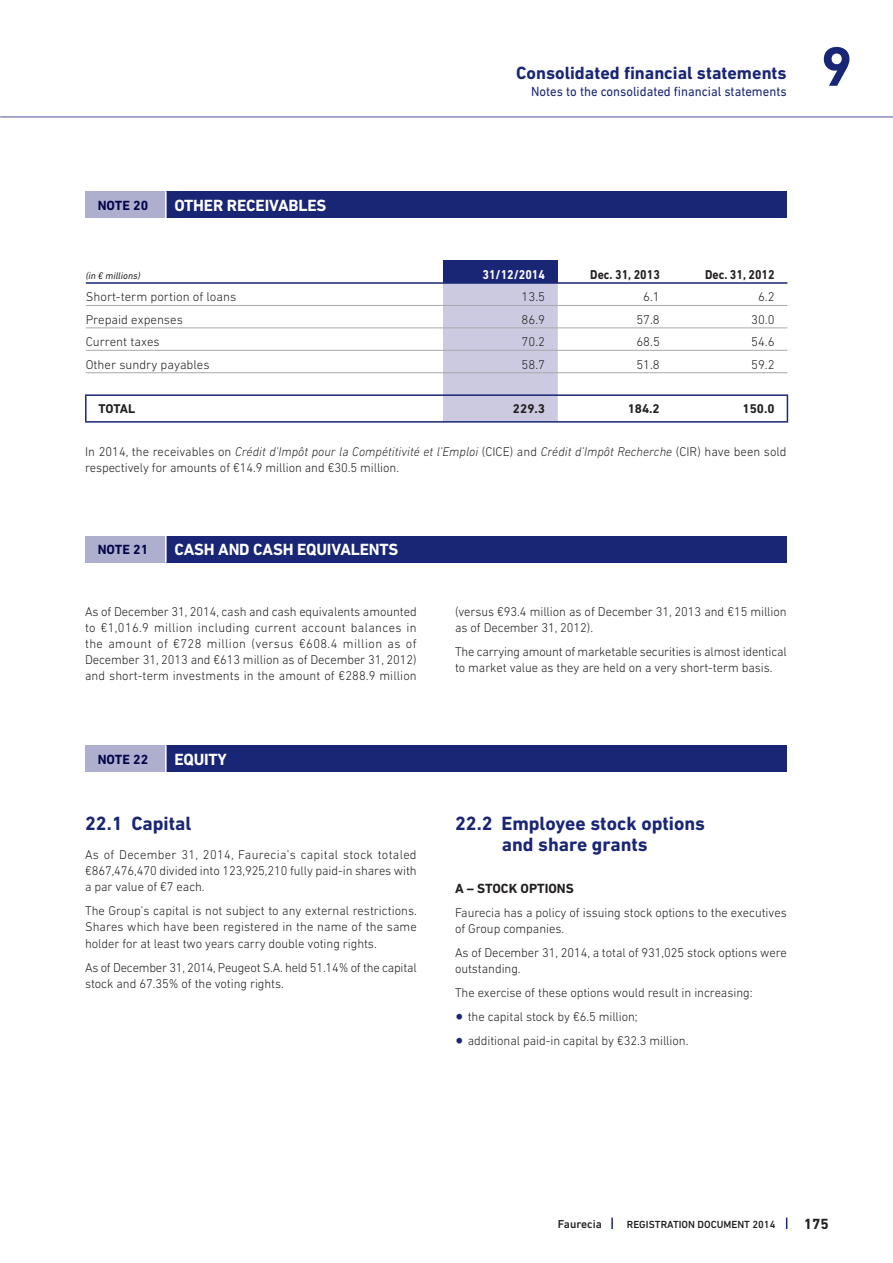
<style>
.page{position:relative;width:893px;height:1263px;background:#fff}
.page>*{position:absolute;margin:0;border:0;box-sizing:border-box;transform-origin:0 0}
.t1{font:700 56.25px "DIN Next LT Pro";color:#192575}
.t2{font:700 19.5px/21px "DIN Next LT Pro";color:#192575;text-align:center}
.t3{font:700 18px "DIN Next LT Pro";color:#192575}
.t4{font:700 16.5px "DIN Next LT Pro";letter-spacing:-.01em;color:#fff}
.t5{font:700 15px "DIN Next LT Pro";color:#231f20}
.t6{font:13.5px "DIN Next LT Pro";color:#192575;scale:.95 1}
.t7{font:700 13.5px "DIN Next LT Pro";color:#020648}
.t8{font:700 13.5px "DIN Next LT Pro";color:#231f20}
.t9{font:700 13.05px "DIN Next LT Pro";color:#231f20;scale:.9 1}
.t10{font:700 13.05px "DIN Next LT Pro";color:#fff;scale:.9 1}
.t11{font:300 12.9px/16.2px "DIN Next LT Pro";letter-spacing:-.005em;color:#231f20}
.t12{font:700 12.9px "DIN Next LT Pro";color:#231f20}
.t13{font:500 11.7px "DIN Next LT Pro";color:#231f20}
.t14{font:500 10.5px "DIN Next LT Pro";color:#231f20}
.t15{font:italic 9.75px "DIN Next LT Pro";color:#231f20}
.s1{font-style:italic}
</style>
<div class="page">
<svg style="left:786px;top:1217px;width:1px;height:12px"></svg>
<svg style="left:611px;top:1217px;width:2px;height:12px"></svg>
<hr style="left:0;top:117px;width:893px;height:1px;background:#4f5391">
<div style="left:85px;top:191px;width:81px;height:27px;background:#aeaecf"></div>
<div style="left:166px;top:191px;width:621px;height:27px;background:#192575"></div>
<hr style="left:165px;top:191px;width:2px;height:27px;background:#fff">
<div style="left:443px;top:260px;width:115px;height:23px;background:#192575"></div>
<div style="left:443px;top:284px;width:115px;height:137px;background:#cbcae0"></div>
<hr style="left:86px;top:282px;width:701px;height:2px;background:#192575">
<hr style="left:85px;top:394px;width:358px;height:2px;background:#192575">
<hr style="left:85px;top:396px;width:2px;height:25px;background:#192575">
<hr style="left:443px;top:394px;width:345px;height:2px;background:#192575">
<svg style="left:787px;top:396px;width:1px;height:25px"></svg>
<hr style="left:85px;top:421px;width:703px;height:2px;background:#192575">
<hr style="left:86px;top:305px;width:357px;height:1px;background:#a8a9ad">
<hr style="left:558px;top:305px;width:229px;height:1px;background:#a8a9ad">
<hr style="left:86px;top:327px;width:357px;height:1px;background:#a8a9ad">
<hr style="left:558px;top:327px;width:229px;height:1px;background:#a8a9ad">
<hr style="left:86px;top:350px;width:357px;height:1px;background:#a8a9ad">
<hr style="left:558px;top:350px;width:229px;height:1px;background:#a8a9ad">
<hr style="left:86px;top:372px;width:357px;height:1px;background:#a8a9ad">
<hr style="left:558px;top:372px;width:229px;height:1px;background:#a8a9ad">
<hr style="left:443px;top:305px;width:115px;height:1px;background:#a8a9ad">
<hr style="left:443px;top:327px;width:115px;height:1px;background:#a8a9ad">
<hr style="left:443px;top:350px;width:115px;height:1px;background:#a8a9ad">
<hr style="left:443px;top:372px;width:115px;height:1px;background:#a8a9ad">
<div style="left:85px;top:536px;width:81px;height:27px;background:#aeaecf"></div>
<div style="left:166px;top:536px;width:621px;height:27px;background:#192575"></div>
<hr style="left:165px;top:536px;width:2px;height:27px;background:#fff">
<div style="left:85px;top:745px;width:81px;height:27px;background:#aeaecf"></div>
<div style="left:166px;top:745px;width:621px;height:27px;background:#192575"></div>
<hr style="left:165px;top:745px;width:2px;height:27px;background:#fff">
<h3 class="t3" style="left:516px;top:66px;width:272px">Consolidated financial statements</h3>
<p class="t6" style="left:531px;top:86px;width:270px">Notes to the consolidated financial statements</p>
<h1 class="t1" style="left:821px;top:46px;width:33px">9</h1>
<p class="t7" style="left:98px;top:200px;width:52px">NOTE 20</p>
<p class="t4" style="left:174px;top:199px;width:154px">OTHER RECEIVABLES</p>
<p class="t15" style="left:86px;top:272px;width:56px">(in € millions)</p>
<p class="t10" style="left:483px;top:269px;width:71px">31/12/2014</p>
<p class="t9" style="left:590px;top:269px;width:79px">Dec. 31, 2013</p>
<p class="t9" style="left:705px;top:269px;width:79px">Dec. 31, 2012</p>
<p class="t11" style="left:86px;top:290px;width:152px">Short-term portion of loans</p>
<p class="t11" style="left:522px;top:290px;width:25px">13.5</p>
<p class="t11" style="left:643px;top:290px;width:18px">6.1</p>
<p class="t11" style="left:758px;top:290px;width:18px">6.2</p>
<p class="t11" style="left:86px;top:312px;width:99px">Prepaid expenses</p>
<p class="t11" style="left:522px;top:312px;width:25px">86.9</p>
<p class="t11" style="left:636px;top:312px;width:25px">57.8</p>
<p class="t11" style="left:751px;top:312px;width:25px">30.0</p>
<p class="t11" style="left:86px;top:335px;width:75px">Current taxes</p>
<p class="t11" style="left:522px;top:335px;width:25px">70.2</p>
<p class="t11" style="left:636px;top:335px;width:25px">68.5</p>
<p class="t11" style="left:751px;top:335px;width:25px">54.6</p>
<p class="t11" style="left:86px;top:357px;width:125px">Other sundry payables</p>
<p class="t11" style="left:522px;top:357px;width:25px">58.7</p>
<p class="t11" style="left:636px;top:357px;width:25px">51.8</p>
<p class="t11" style="left:751px;top:357px;width:25px">59.2</p>
<p class="t12" style="left:99px;top:404px;width:38px">TOTAL</p>
<p class="t12" style="left:513px;top:404px;width:34px">229.3</p>
<p class="t12" style="left:628px;top:404px;width:34px">184.2</p>
<p class="t12" style="left:743px;top:404px;width:34px">150.0</p>
<p class="t11" style="left:85px;top:445px;width:703px">In 2014, the receivables on <span class="s1">Crédit d’Impôt pour la Compétitivité et l’Emploi</span> (CICE) and <span class="s1">Crédit d’Impôt Recherche</span> (CIR) have been sold respectively for amounts of €14.9 million and €30.5 million.</p>
<p class="t7" style="left:98px;top:545px;width:52px">NOTE 21</p>
<p class="t4" style="left:174px;top:544px;width:226px">CASH AND CASH EQUIVALENTS</p>
<p class="t11" style="left:85px;top:604px;width:333px;text-align:justify">As of December 31, 2014, cash and cash equivalents amounted to €1,016.9 million including current account balances in the amount of €728 million (versus €608.4 million as of December 31, 2013 and €613 million as of December 31, 2012) and short-term investments in the amount of €288.9 million</p>
<p class="t11" style="left:455px;top:605px;width:333px">(versus €93.4 million as of December 31, 2013 and €15 million as of December 31, 2012).</p>
<p class="t11" style="left:455px;top:645px;width:333px">The carrying amount of marketable securities is almost identical to market value as they are held on a very short-term basis.</p>
<p class="t7" style="left:98px;top:754px;width:52px">NOTE 22</p>
<p class="t4" style="left:174px;top:753px;width:54px">EQUITY</p>
<h2 class="t2" style="left:85px;top:815px;width:108px">22.1 Capital</h2>
<p class="t11" style="left:85px;top:848px;width:333px;text-align:justify">As of December 31, 2014, Faurecia’s capital stock totaled €867,476,470 divided into 123,925,210 fully paid-in shares with a par value of €7 each.</p>
<p class="t11" style="left:85px;top:904px;width:333px;text-align:justify">The Group’s capital is not subject to any external restrictions.<br>Shares which have been registered in the name of the same holder for at least two years carry double voting rights.</p>
<p class="t11" style="left:85px;top:960px;width:333px">As of December 31, 2014, Peugeot S.A. held 51.14% of the capital stock and 67.35% of the voting rights.</p>
<h2 class="t2" style="left:455px;top:815px;width:252px">22.2 Employee stock options and share grants</h2>
<p class="t8" style="left:455px;top:883px;width:120px">A – STOCK OPTIONS</p>
<p class="t11" style="left:455px;top:906px;width:333px">Faurecia has a policy of issuing stock options to the executives of Group companies.</p>
<p class="t11" style="left:455px;top:946px;width:333px">As of December 31, 2014, a total of 931,025 stock options were outstanding.</p>
<p class="t11" style="left:468px;top:982px;width:286px;line-height:23.9px;text-indent:-13px">The exercise of these options would result in increasing: the capital stock by €6.5 million;<br>additional paid-in capital by €32.3 million.</p>
<p class="t13" style="left:558px;top:1220px;width:46px">Faurecia</p>
<p class="t14" style="left:627px;top:1221px;width:150px">REGISTRATION DOCUMENT 2014</p>
<p class="t5" style="left:804px;top:1218px;width:27px">175</p>
</div>
